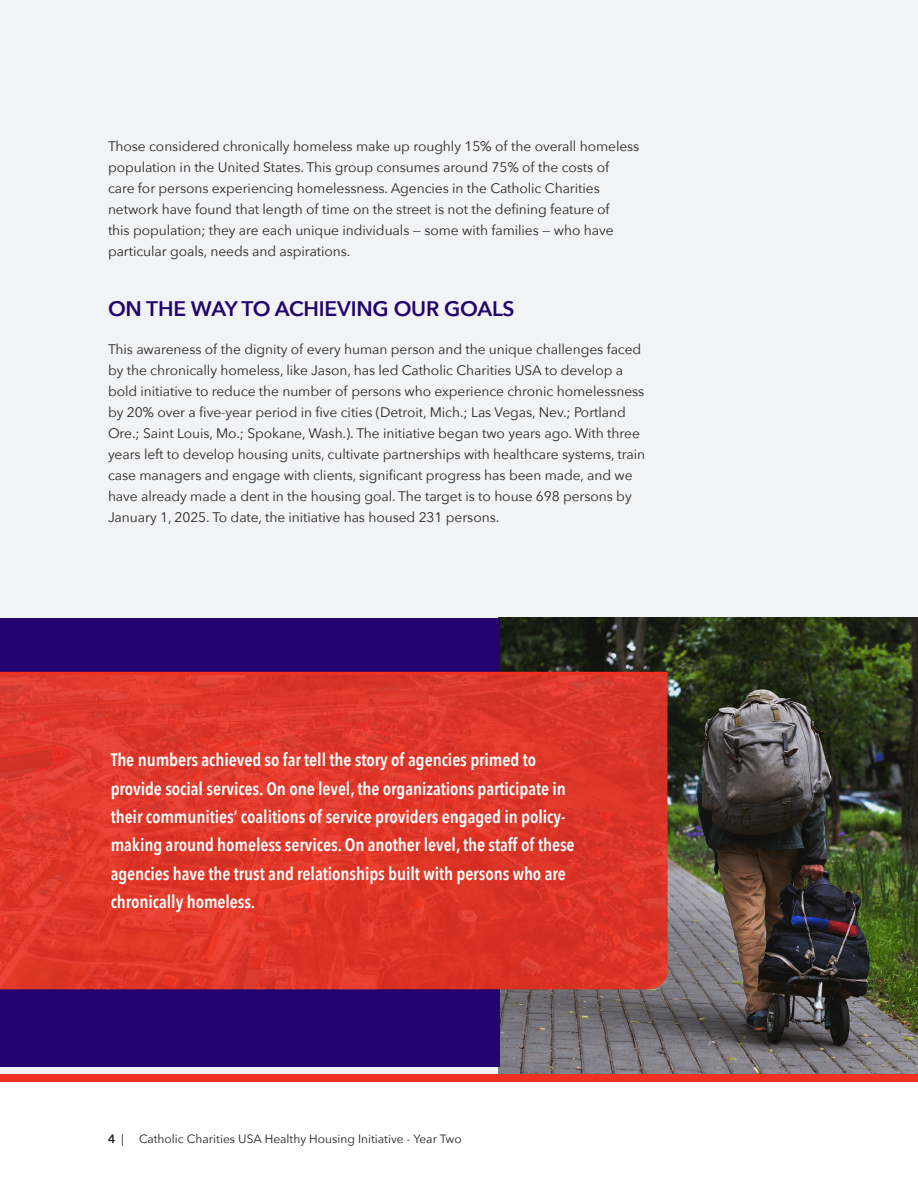
<style>
.page{position:relative;width:918px;height:1188px;background:#fff}
.page>*{position:absolute;margin:0;border:0;box-sizing:border-box;transform-origin:0 0}
.Headers{font:600 21px "Avenir Next";letter-spacing:-.01em;color:#22036f}
.main_body_text{font:600 18px/28.3px "Avenir Next Condensed";letter-spacing:-.005em;color:#fff}
.main_body_text-2{font:13.8px/21px "Avenir Next";letter-spacing:-.005em;color:#282526}
.t1{font:12px "Avenir Next";color:#231f20}
.t2{font:600 12px "Avenir Next";color:#231f20}
.s1{font-weight:400}
</style>
<div class="page">
<div style="left:0;top:0;width:918px;height:1082px;background:#f2f3f4"></div>
<img style="left:499px;top:618px;width:419px;height:456px">
<div style="left:0;top:618px;width:500px;height:448px;background:#22036f"></div>
<div style="left:0;top:1074px;width:918px;height:8px;background:#ef3122"></div>
<img style="left:0;top:676px;width:667px;height:313px">
<p class="main_body_text-2" style="left:108px;top:135px;width:533px">Those considered chronically homeless make up roughly 15% of the overall homeless population in the United States. This group consumes around 75% of the costs of<br>care for persons experiencing homelessness. Agencies in the Catholic Charities network have found that length of time on the street is not the defining feature of<br>this population; they are each unique individuals — some with families — who have particular goals, needs and aspirations.</p>
<p class="Headers" style="left:108px;top:291px;width:408px">ON THE WAY TO ACHIEVING OUR GOALS</p>
<p class="main_body_text-2" style="left:108px;top:339px;width:539px">This awareness of the dignity of every human person and the unique challenges faced by the chronically homeless, like Jason, has led Catholic Charities USA to develop a bold initiative to reduce the number of persons who experience chronic homelessness by 20% over a five-year period in five cities (Detroit, Mich.; Las Vegas, Nev.; Portland Ore.; Saint Louis, Mo.; Spokane, Wash.). The initiative began two years ago. With three years left to develop housing units, cultivate partnerships with healthcare systems, train case managers and engage with clients, significant progress has been made, and we have already made a dent in the housing goal. The target is to house 698 persons by January 1, 2025. To date, the initiative has housed 231 persons.</p>
<p class="main_body_text" style="left:111px;top:745px;width:465px">The numbers achieved so far tell the story of agencies primed to provide social services. On one level, the organizations participate in their communities’ coalitions of service providers engaged in policy&shy;making around homeless services. On another level, the staff of these agencies have the trust and relationships built with persons who are chronically homeless.</p>
<p class="t2" style="left:108px;top:1129px;width:17px">4 <span class="s1">|</span></p>
<p class="t1" style="left:139px;top:1129px;width:324px">Catholic Charities USA Healthy Housing Initiative - Year Two</p>
</div>
